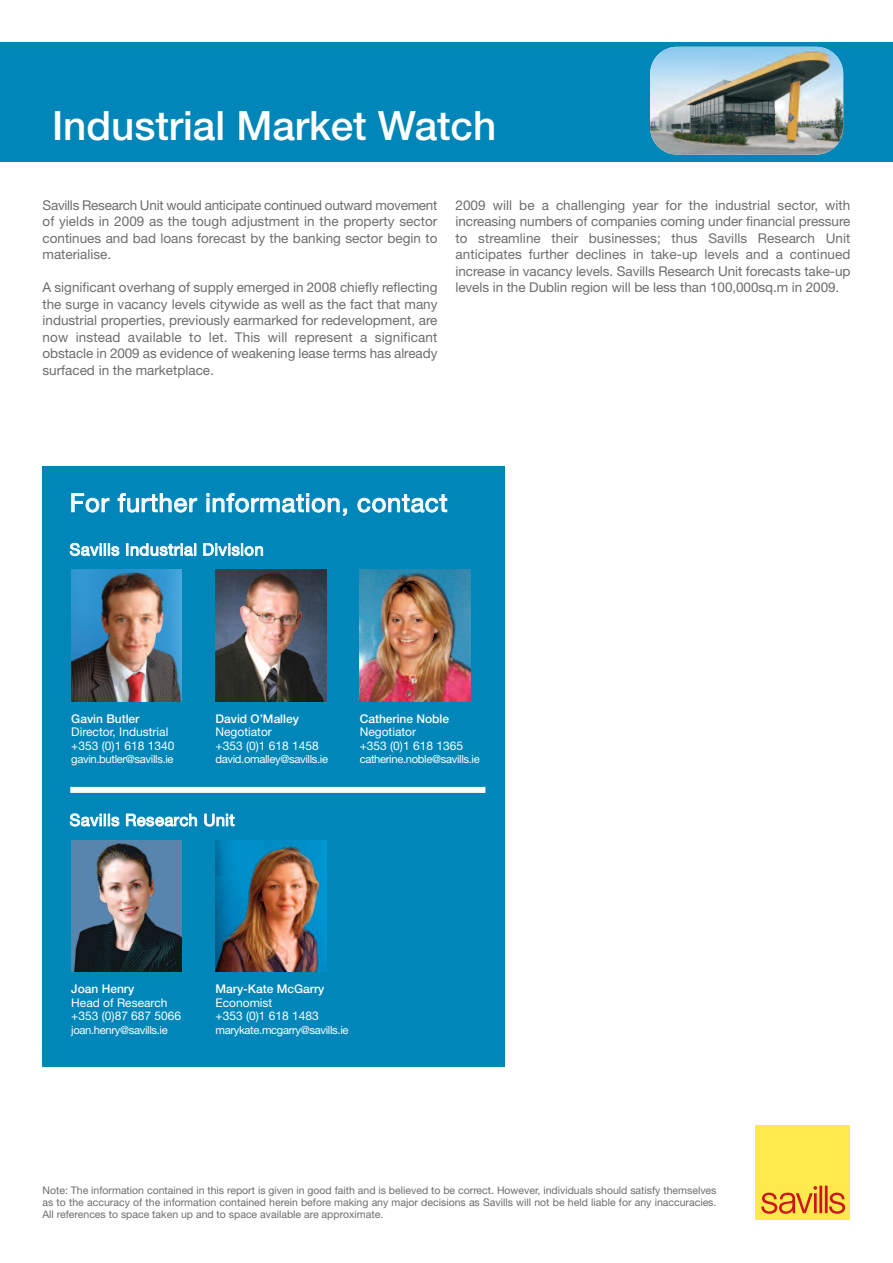
<style>
.page{position:relative;width:893px;height:1263px;background:#fff}
.page>*{position:absolute;margin:0;border:0;box-sizing:border-box;transform-origin:0 0}
.t1{font:500 40.5px "Helvetica Neue";color:#fff}
.t2{font:25.5px "Helvetica Neue";letter-spacing:.03em;color:#fff}
.t3{font:16.5px "Helvetica Neue";letter-spacing:.03em;color:#fff}
.t4{font:13.5px/16.5px "Helvetica Neue";letter-spacing:-.005em;color:#6c6d70;text-align:justify}
.t5{font:12px/13.5px "Helvetica Neue";color:#fff}
.t6{font:500 12px "Helvetica Neue";color:#fff}
.t7{font:11.25px "Helvetica Neue";letter-spacing:-.03em;color:#fff}
.t8{font:10.5px/12px "Helvetica Neue";color:#6c6d70;text-align:justify}
</style>
<div class="page">
<div style="left:43px;top:466px;width:462px;height:601px;background:#0086b8"></div>
<div style="left:0;top:43px;width:893px;height:119px;background:#0086b8"></div>
<div style="left:756px;top:1126px;width:94px;height:94px;background:#ffe94d"></div>
<svg style="left:761px;top:1186px;width:56px;height:28px"></svg>
<hr style="left:814px;top:1193px;width:3px;height:20px;background:#cd151d">
<hr style="left:819px;top:1186px;width:3px;height:27px;background:#cd151d">
<hr style="left:825px;top:1186px;width:3px;height:27px;background:#cd151d">
<svg style="left:829px;top:1192px;width:16px;height:22px"></svg>
<img style="left:650px;top:47px;width:193px;height:108px;border-radius:27px">
<div style="left:70px;top:787px;width:415px;height:6px;background:#fff"></div>
<img style="left:71px;top:840px;width:111px;height:132px">
<img style="left:216px;top:840px;width:110px;height:132px">
<img style="left:71px;top:570px;width:111px;height:132px">
<img style="left:215px;top:570px;width:111px;height:132px">
<img style="left:360px;top:570px;width:110px;height:132px">
<h1 class="t1" style="left:52px;top:111px;width:446px">Industrial Market Watch</h1>
<p class="t4" style="left:43px;top:198px;width:396px">Savills Research Unit would anticipate continued outward movement of yields in 2009 as the tough adjustment in the property sector continues and bad loans forecast by the banking sector begin to materialise.</p>
<p class="t4" style="left:43px;top:280px;width:396px">A significant overhang of supply emerged in 2008 chiefly reflecting the surge in vacancy levels citywide as well as the fact that many industrial properties, previously earmarked for redevelopment, are now instead available to let. This will represent a significant obstacle in 2009 as evidence of weakening lease terms has already surfaced in the marketplace.</p>
<p class="t4" style="left:455px;top:198px;width:396px">2009 will be a challenging year for the industrial sector, with increasing numbers of companies coming under financial pressure to streamline their businesses; thus Savills Research Unit anticipates further declines in take-up levels and a continued increase in vacancy levels. Savills Research Unit forecasts take-up levels in the Dublin region will be less than 100,000sq.m in 2009.</p>
<h2 class="t2" style="left:70px;top:493px;width:379px">For further information, contact</h2>
<p class="t3" style="left:70px;top:544px;width:196px">Savills Industrial Division</p>
<p class="t6" style="left:71px;top:714px;width:70px">Gavin Butler</p>
<p class="t5" style="left:71px;top:727px;width:105px">Director, Industrial +353 (0)1 618 1340</p>
<p class="t7" style="left:71px;top:755px;width:104px">gavin.butler@savills.ie</p>
<p class="t6" style="left:215px;top:714px;width:85px">David O’Malley</p>
<p class="t5" style="left:215px;top:727px;width:105px">Negotiator<br>+353 (0)1 618 1458</p>
<p class="t7" style="left:215px;top:755px;width:114px">david.omalley@savills.ie</p>
<p class="t3" style="left:70px;top:814px;width:166px">Savills Research Unit</p>
<p class="t6" style="left:360px;top:714px;width:91px">Catherine Noble</p>
<p class="t5" style="left:360px;top:727px;width:105px">Negotiator<br>+353 (0)1 618 1365</p>
<p class="t7" style="left:360px;top:755px;width:122px">catherine.noble@savills.ie</p>
<p class="t6" style="left:71px;top:985px;width:65px">Joan Henry</p>
<p class="t5" style="left:71px;top:997px;width:111px">Head of Research +353 (0)87 687 5066</p>
<p class="t7" style="left:71px;top:1026px;width:98px">joan.henry@savills.ie</p>
<p class="t6" style="left:215px;top:985px;width:111px">Mary-Kate McGarry</p>
<p class="t5" style="left:215px;top:997px;width:105px">Economist<br>+353 (0)1 618 1483</p>
<p class="t7" style="left:215px;top:1026px;width:135px">marykate.mcgarry@savills.ie</p>
<p class="t8" style="left:43px;top:1185px;width:675px">Note: The information contained in this report is given in good faith and is believed to be correct. However, individuals should satisfy themselves as to the accuracy of the information contained herein before making any major decisions as Savills will not be held liable for any inaccuracies.<br>All references to space taken up and to space available are approximate.</p>
</div>
